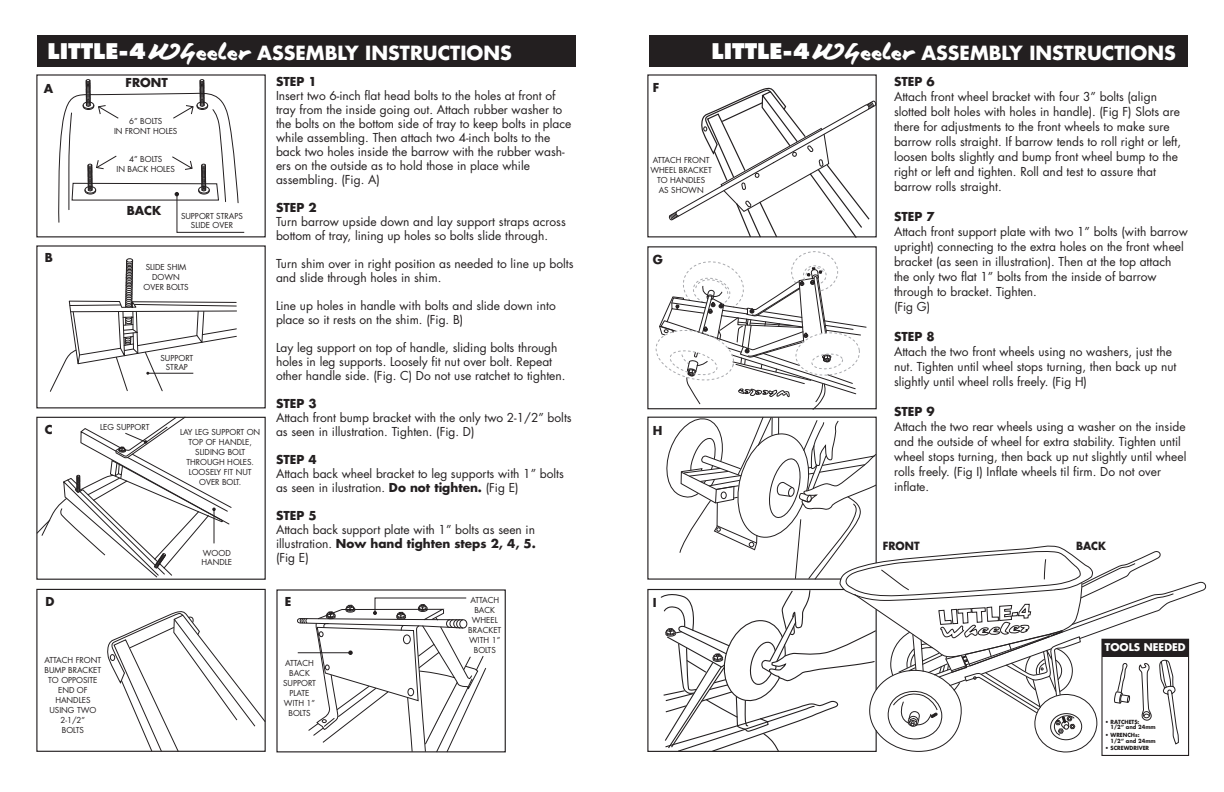
<style>
.page{position:relative;width:1224px;height:792px;background:#fff}
.page>*{position:absolute;margin:0;border:0;box-sizing:border-box;transform-origin:0 0}
.t1{font:700 19px "Futura";color:#fff}
.t2{font:12px/15px "Futura";color:#231f20}
.t3{font:700 12px "Futura";color:#231f20}
.t4{font:700 11px "Futura";color:#231f20;scale:.95 1}
.t5{font:700 10.4px "Futura";color:#fff}
.t6{font:8px/10px "Futura";color:#231f20;text-align:center}
.t7{font:700 5.5px/5.5px "Futura";color:#231f20;scale:.95 1}
.s1{font-weight:800;font-size:21px}
.s2{font-family:"Sandal";font-weight:400;font-size:25px}
.s3{font-weight:700}
</style>
<div class="page">
<div style="left:649px;top:35px;width:539px;height:32px;background:#231f20"></div>
<div style="left:37px;top:35px;width:539px;height:32px;background:#231f20"></div>
<svg style="left:667px;top:87px;width:210px;height:151px"></svg>
<svg style="left:107px;top:611px;width:157px;height:139px"></svg>
<div style="left:36px;top:245px;width:230px;height:163px;border:1px solid #231f20"></div>
<div style="left:36px;top:417px;width:230px;height:163px;border:1px solid #231f20"></div>
<div style="left:36px;top:589px;width:230px;height:163px;border:1px solid #231f20"></div>
<svg style="left:296px;top:597px;width:191px;height:156px"></svg>
<svg style="left:36px;top:258px;width:202px;height:320px"></svg>
<svg style="left:58px;top:79px;width:187px;height:154px"></svg>
<svg style="left:647px;top:251px;width:560px;height:503px"></svg>
<p class="t1" style="left:48px;top:40px;width:466px"><span class="s1">LITTLE-4</span><span class="s2">Wheeler</span> ASSEMBLY INSTRUCTIONS</p>
<p class="t1" style="left:712px;top:40px;width:466px"><span class="s1">LITTLE-4</span><span class="s2">Wheeler</span> ASSEMBLY INSTRUCTIONS</p>
<p class="t3" style="left:44px;top:81px;width:11px">A</p>
<p class="t3" style="left:45px;top:250px;width:10px">B</p>
<p class="t3" style="left:45px;top:422px;width:9px">C</p>
<p class="t3" style="left:126px;top:75px;width:44px">FRONT</p>
<p class="t6" style="left:114px;top:117px;width:65px;line-height:9.5px">6” BOLTS<br>IN FRONT HOLES</p>
<p class="t6" style="left:116px;top:155px;width:60px;line-height:9.5px">4” BOLTS<br>IN BACK HOLES</p>
<p class="t3" style="left:127px;top:202px;width:36px">BACK</p>
<p class="t6" style="left:181px;top:212px;width:63px;line-height:9px">SUPPORT STRAPS<br>SLIDE OVER</p>
<p class="t6" style="left:144px;top:262px;width:46px">SLIDE SHIM<br>DOWN<br>OVER BOLTS</p>
<p class="t6" style="left:160px;top:354px;width:34px;line-height:9px">SUPPORT<br>STRAP</p>
<p class="t6" style="left:100px;top:423px;width:51px">LEG SUPPORT</p>
<p class="t6" style="left:180px;top:427px;width:82px">LAY LEG SUPPORT ON<br>TOP OF HANDLE,<br>SLIDING BOLT<br>THROUGH HOLES.<br>LOOSELY FIT NUT<br>OVER BOLT.</p>
<p class="t6" style="left:202px;top:549px;width:32px;line-height:9px;text-align:left">WOOD<br>HANDLE</p>
<p class="t2" style="left:276px;top:75px;width:297px;line-height:14px"><span class="s3">STEP 1<br></span>Insert two 6-inch flat head bolts to the holes at front of tray from the inside going out. Attach rubber washer to the bolts on the bottom side of tray to keep bolts in place while assembling. Then attach two 4-inch bolts to the back two holes inside the barrow with the rubber wash&shy;ers on the outside as to hold those in place while assembling. (Fig. A)</p>
<p class="t2" style="left:276px;top:201px;width:291px;line-height:14px"><span class="s3">STEP 2<br></span>Turn barrow upside down and lay support straps across bottom of tray, lining up holes so bolts slide through.</p>
<p class="t2" style="left:276px;top:257px;width:299px;line-height:14px">Turn shim over in right position as needed to line up bolts and slide through holes in shim.</p>
<p class="t2" style="left:276px;top:299px;width:281px;line-height:14px">Line up holes in handle with bolts and slide down into place so it rests on the shim. (Fig. B)</p>
<p class="t2" style="left:276px;top:341px;width:291px;line-height:14px">Lay leg support on top of handle, sliding bolts through holes in leg supports. Loosely fit nut over bolt. Repeat other handle side. (Fig. C) Do not use ratchet to tighten.</p>
<p class="t2" style="left:276px;top:397px;width:297px;line-height:14px"><span class="s3">STEP 3<br></span>Attach front bump bracket with the only two 2-1/2” bolts as seen in illustration. Tighten. (Fig. D)</p>
<p class="t2" style="left:276px;top:453px;width:289px;line-height:14px"><span class="s3">STEP 4<br></span>Attach back wheel bracket to leg supports with 1” bolts as seen in ilustration. <span class="s3">Do not tighten.</span> (Fig E)</p>
<p class="t2" style="left:276px;top:509px;width:262px;line-height:14px"><span class="s3">STEP 5<br></span>Attach back support plate with 1” bolts as seen in illustration. <span class="s3">Now hand tighten steps 2, 4, 5. </span>(Fig E)</p>
<p class="t3" style="left:46px;top:593px;width:11px">D</p>
<p class="t3" style="left:285px;top:593px;width:8px">E</p>
<p class="t6" style="left:44px;top:656px;width:58px">ATTACH FRONT<br>BUMP BRACKET<br>TO OPPOSITE<br>END OF<br>HANDLES<br>USING TWO<br>2-1/2”<br>BOLTS</p>
<p class="t6" style="left:283px;top:658px;width:34px">ATTACH<br>BACK<br>SUPPORT<br>PLATE<br>WITH 1”<br>BOLTS</p>
<p class="t6" style="left:468px;top:595px;width:35px">ATTACH<br>BACK<br>WHEEL<br>BRACKET<br>WITH 1”<br>BOLTS</p>
<p class="t3" style="left:653px;top:80px;width:8px">F</p>
<p class="t6" style="left:650px;top:155px;width:63px">ATTACH FRONT<br>WHEEL BRACKET<br>TO HANDLES<br>AS SHOWN</p>
<p class="t3" style="left:653px;top:252px;width:12px">G</p>
<p class="t3" style="left:653px;top:422px;width:11px">H</p>
<p class="t3" style="left:653px;top:595px;width:5px">I</p>
<p class="t2" style="left:894px;top:74px;width:289px"><span class="s3">STEP 6<br></span>Attach front wheel bracket with four 3” bolts (align slotted bolt holes with holes in handle). (Fig F) Slots are there for adjustments to the front wheels to make sure barrow rolls straight. If barrow tends to roll right or left, loosen bolts slightly and bump front wheel bump to the right or left and tighten. Roll and test to assure that barrow rolls straight.</p>
<p class="t2" style="left:894px;top:209px;width:295px"><span class="s3">STEP 7<br></span>Attach front support plate with two 1” bolts (with barrow upright) connecting to the extra holes on the front wheel bracket (as seen in illustration). Then at the top attach the only two flat 1” bolts from the inside of barrow through to bracket. Tighten.<br>(Fig G)</p>
<p class="t2" style="left:894px;top:329px;width:284px"><span class="s3">STEP 8<br></span>Attach the two front wheels using no washers, just the nut. Tighten until wheel stops turning, then back up nut slightly until wheel rolls freely. (Fig H)</p>
<p class="t2" style="left:894px;top:404px;width:294px"><span class="s3">STEP 9<br></span>Attach the two rear wheels using a washer on the inside and the outside of wheel for extra stability. Tighten until wheel stops turning, then back up nut slightly until wheel rolls freely. (Fig I) Inflate wheels til firm. Do not over inflate.</p>
<p class="t4" style="left:883px;top:538px;width:40px">FRONT</p>
<p class="t4" style="left:1076px;top:538px;width:33px">BACK</p>
<p class="t5" style="left:1105px;top:640px;width:82px">TOOLS NEEDED</p>
<p class="t7" style="left:1111px;top:719px;width:49px;text-indent:-5px">• RATCHETS:<br>1/2” and 24mm</p>
<p class="t7" style="left:1111px;top:732px;width:49px;text-indent:-5px">• WRENCHs:<br>1/2” and 24mm</p>
<p class="t7" style="left:1105px;top:745px;width:48px">• SCREWDRIVER</p>
</div>
